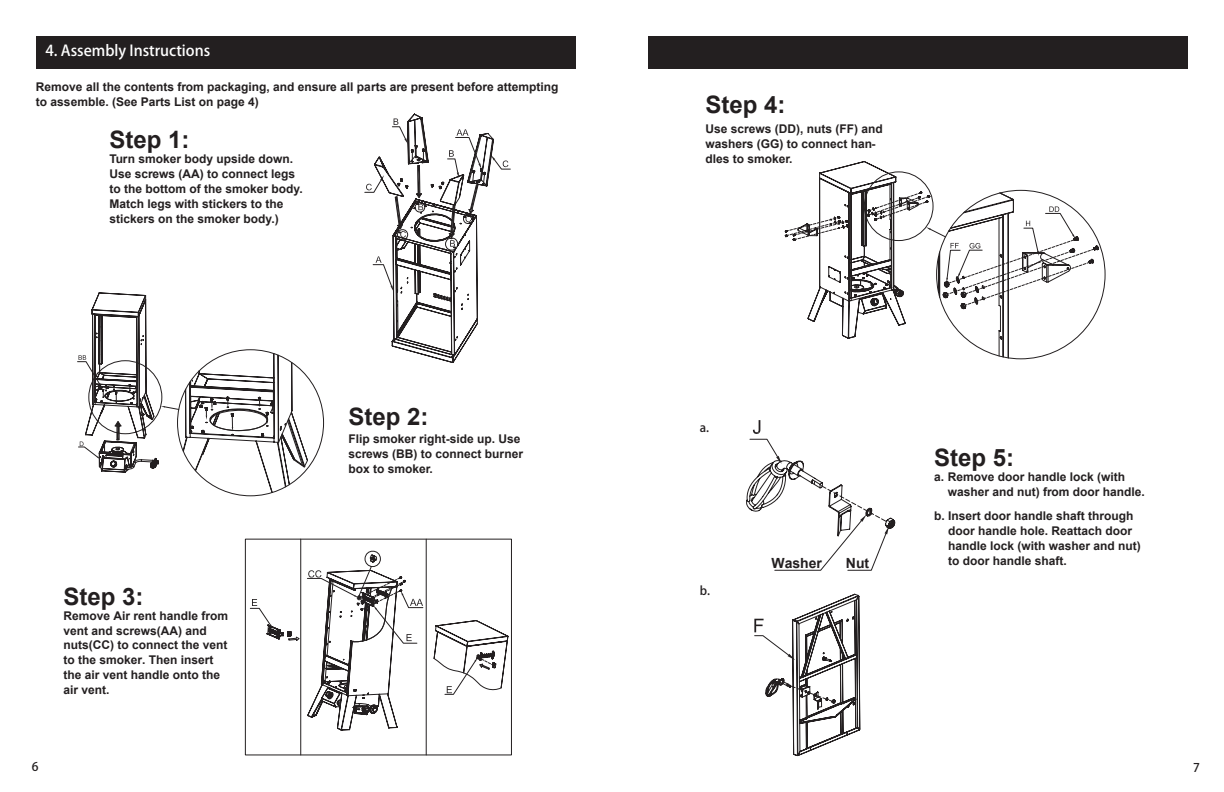
<style>
.page{position:relative;width:1224px;height:792px;background:#fff}
.page>*{position:absolute;margin:0;border:0;box-sizing:border-box;transform-origin:0 0}
.t1{font:700 24px "Arial";color:#231f20}
.t2{font:900 15px "Helvetica Neue LT Std";color:#fff}
.t3{font:700 14px "Arial";color:#231f20}
.t4{font:700 12px/15px "Arial";color:#231f20}
.t5{font:700 12px "Helvetica Neue LT Std";color:#231f20}
</style>
<div class="page">
<div style="left:648px;top:36px;width:540px;height:32px;background:#231f20"></div>
<div style="left:36px;top:36px;width:540px;height:32px;background:#231f20"></div>
<svg style="left:365px;top:114px;width:146px;height:249px"></svg>
<svg style="left:77px;top:293px;width:247px;height:203px"></svg>
<svg style="left:250px;top:539px;width:258px;height:216px"></svg>
<svg style="left:966px;top:242px;width:139px;height:117px"></svg>
<svg style="left:785px;top:161px;width:314px;height:178px"></svg>
<svg style="left:746px;top:420px;width:149px;height:151px"></svg>
<svg style="left:754px;top:594px;width:106px;height:162px"></svg>
<p class="t2" style="left:45px;top:41px;width:166px">4. Assembly Instructions</p>
<p class="t4" style="left:36px;top:79px;width:524px">Remove all the contents from packaging, and ensure all parts are present before attempting to assemble. (See Parts List on page 4)</p>
<h1 class="t1" style="left:109px;top:124px;width:82px">Step 1:</h1>
<p class="t4" style="left:109px;top:152px;width:195px">Turn smoker body upside down.<br>Use screws (AA) to connect legs to the bottom of the smoker body.<br>Match legs with stickers to the stickers on the smoker body.)</p>
<h1 class="t1" style="left:63px;top:580px;width:82px">Step 3:</h1>
<p class="t4" style="left:63px;top:608px;width:166px">Remove Air rent handle from vent and screws(AA) and nuts(CC) to connect the vent to the smoker. Then insert the air vent handle onto the air vent.</p>
<h1 class="t1" style="left:348px;top:400px;width:82px">Step 2:</h1>
<p class="t4" style="left:348px;top:431px;width:176px">Flip smoker right-side up. Use screws (BB) to connect burner box to smoker.</p>
<h1 class="t1" style="left:706px;top:89px;width:82px">Step 4:</h1>
<p class="t4" style="left:706px;top:122px;width:179px">Use screws (DD), nuts (FF) and washers (GG) to connect han&shy;dles to smoker.</p>
<p class="t5" style="left:700px;top:420px;width:11px">a.</p>
<p class="t5" style="left:700px;top:583px;width:12px">b.</p>
<p class="t3" style="left:772px;top:554px;width:52px">Washer</p>
<p class="t3" style="left:846px;top:554px;width:25px">Nut</p>
<h1 class="t1" style="left:934px;top:442px;width:82px">Step 5:</h1>
<p class="t4" style="left:948px;top:470px;width:199px;text-indent:-14px">a. Remove door handle lock (with washer and nut) from door handle.</p>
<p class="t4" style="left:948px;top:509px;width:194px;text-indent:-14px">b. Insert door handle shaft through door handle hole. Reattach door handle lock (with washer and nut) to door handle shaft.</p>
<p class="t5" style="left:32px;top:760px;width:8px">6</p>
<p class="t5" style="left:1193px;top:760px;width:8px">7</p>
</div>
